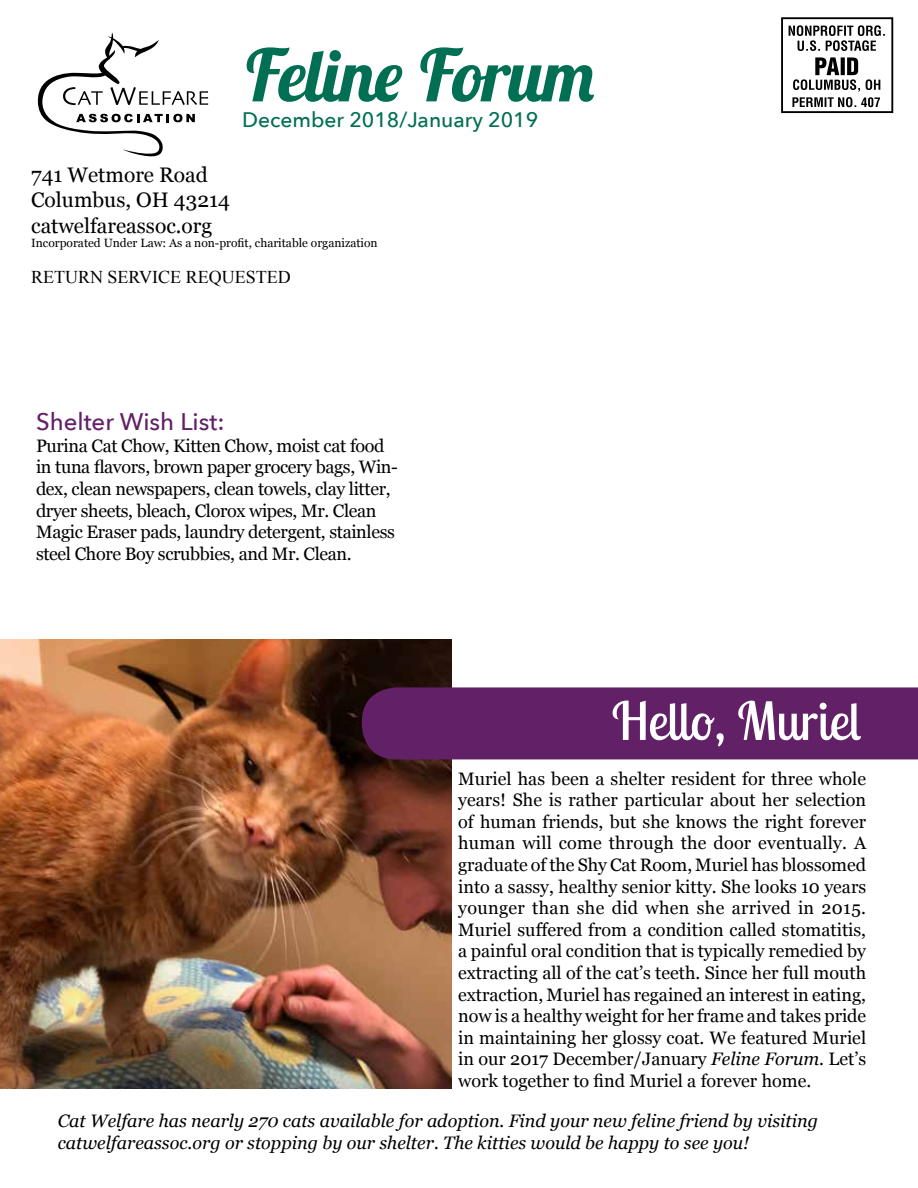
<style>
.page{position:relative;width:918px;height:1188px;background:#fff}
.page>*{position:absolute;margin:0;border:0;box-sizing:border-box;transform-origin:0 0}
.t1{font:italic 700 72px "Lobster Two";letter-spacing:-.02em;color:#006f53}
.t2{font:52.5px "Lobster Two";color:#fff}
.t3{font:500 24px "Avenir Next";color:#622066}
.t4{font:21px/25.2px "Georgia";color:#000}
.t5{font:500 21px "Avenir Next";color:#006f53}
.t6{font:18px/21.6px "Georgia";letter-spacing:-.02em;color:#000;text-align:justify}
.t7{font:italic 18px/21.6px "Georgia";color:#000}
.t8{font:18px "Times New Roman";color:#000}
.t9{font:12px "Georgia";color:#000}
.s1{font-style:italic}
</style>
<div class="page">
<img style="left:0;top:640px;width:451px;height:449px">
<div style="left:362px;top:687px;width:556px;height:72px;background:#622066"></div>
<svg style="left:38px;top:32px;width:170px;height:124px"></svg>
<svg style="left:789px;top:25px;width:96px;height:26px"></svg>
<div style="left:781px;top:17px;width:112px;height:96px;border:2px solid #000"></div>
<svg style="left:792px;top:57px;width:88px;height:50px"></svg>
<h1 class="t1" style="left:242px;top:29px;width:357px">Feline Forum</h1>
<p class="t5" style="left:242px;top:101px;width:298px">December 2018/January 2019</p>
<p class="t4" style="left:31px;top:161px;width:200px">741 Wetmore Road<br>Columbus, OH 43214 catwelfareassoc.org</p>
<p class="t9" style="left:31px;top:234px;width:348px">Incorporated Under Law: As a non-profit, charitable organization</p>
<p class="t8" style="left:31px;top:265px;width:261px">RETURN SERVICE REQUESTED</p>
<h3 class="t3" style="left:36px;top:401px;width:190px">Shelter Wish List:</h3>
<p class="t6" style="left:36px;top:434px;width:363px;text-align:left">Purina Cat Chow, Kitten Chow, moist cat food in tuna flavors, brown paper grocery bags, Win&shy;dex, clean newspapers, clean towels, clay litter, dryer sheets, bleach, Clorox wipes, Mr. Clean Magic Eraser pads, laundry detergent, stainless steel Chore Boy scrubbies, and Mr. Clean.</p>
<h2 class="t2" style="left:612px;top:687px;width:251px">Hello, Muriel</h2>
<p class="t6" style="left:458px;top:767px;width:410px">Muriel has been a shelter resident for three whole years! She is rather particular about her selection of human friends, but she knows the right forever human will come through the door eventually. A graduate of the Shy Cat Room, Muriel has blossomed into a sassy, healthy senior kitty. She looks 10 years younger than she did when she arrived in 2015.<br>Muriel suffered from a condition called stomatitis, a painful oral condition that is typically remedied by extracting all of the cat’s teeth. Since her full mouth extraction, Muriel has regained an interest in eating, now is a healthy weight for her frame and takes pride in maintaining her glossy coat. We featured Muriel in our 2017 December/January <span class="s1">Feline Forum</span>. Let’s work together to find Muriel a forever home.</p>
<p class="t7" style="left:58px;top:1110px;width:762px">Cat Welfare has nearly 270 cats available for adoption. Find your new feline friend by visiting catwelfareassoc.org or stopping by our shelter. The kitties would be happy to see you!</p>
</div>
